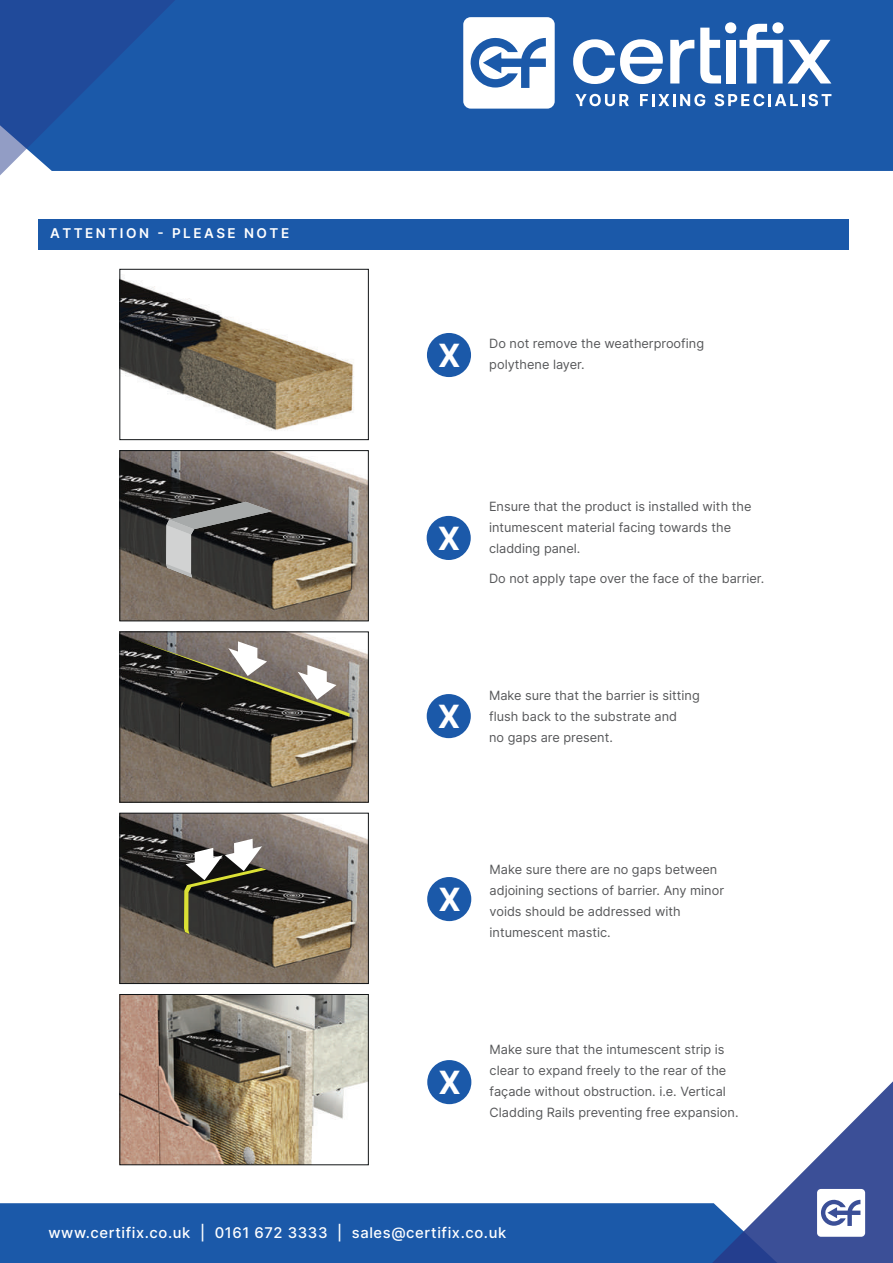
<style>
.page{position:relative;width:893px;height:1263px;background:#fff}
.page>*{position:absolute;margin:0;border:0;box-sizing:border-box;transform-origin:0 0}
.t1{font:700 31.95px "Inter";color:#fff}
.t2{font:500 14.7px "Inter";letter-spacing:.04em;color:#fff}
.t3{font:600 13.5px "Inter";letter-spacing:.185em;color:#fff}
.t4{font:12.75px/21px "Inter";color:#57585a}
</style>
<div class="page">
<div style="left:190px;top:0;width:703px;height:171px;background:#1b59a9"></div>
<div style="left:0;top:1203px;width:697px;height:60px;background:#1b59a9"></div>
<svg style="left:0;top:0;width:190px;height:176px;background:#295ba6"></svg>
<div style="left:38px;top:219px;width:811px;height:30px;background:#1b59a9"></div>
<img style="left:122px;top:996px;width:244px;height:167px">
<div style="left:120px;top:994px;width:248px;height:171px;border:1px solid #111416"></div>
<img style="left:122px;top:278px;width:232px;height:153px">
<div style="left:120px;top:269px;width:248px;height:171px;border:1px solid #111416"></div>
<img style="left:122px;top:452px;width:244px;height:167px">
<div style="left:120px;top:450px;width:248px;height:171px;border:1px solid #111416"></div>
<svg style="left:166px;top:502px;width:106px;height:76px;background:#575756"></svg>
<img style="left:122px;top:634px;width:244px;height:166px">
<svg style="left:130px;top:638px;width:220px;height:79px;background:#5d5953"></svg>
<img style="left:122px;top:815px;width:244px;height:167px">
<div style="left:120px;top:813px;width:248px;height:171px;border:1px solid #111416"></div>
<svg style="left:184px;top:839px;width:83px;height:95px;background:#57564c"></svg>
<div style="left:427px;top:333px;width:44px;height:44px;background:#1b59a9;border-radius:50%"></div>
<div style="left:427px;top:516px;width:44px;height:44px;background:#1b59a9;border-radius:50%"></div>
<div style="left:427px;top:694px;width:44px;height:44px;background:#1b59a9;border-radius:50%"></div>
<div style="left:427px;top:877px;width:44px;height:44px;background:#1b59a9;border-radius:50%"></div>
<div style="left:427px;top:1060px;width:44px;height:44px;background:#1b59a9;border-radius:50%"></div>
<svg style="left:575px;top:94px;width:54px;height:12px"></svg>
<svg style="left:640px;top:94px;width:65px;height:12px"></svg>
<svg style="left:715px;top:94px;width:116px;height:12px"></svg>
<svg style="left:463px;top:17px;width:92px;height:92px"></svg>
<svg style="left:670px;top:40px;width:24px;height:43px"></svg>
<svg style="left:573px;top:39px;width:90px;height:45px"></svg>
<svg style="left:700px;top:22px;width:131px;height:61px"></svg>
<svg style="left:697px;top:1081px;width:196px;height:182px"></svg>
<p class="t3" style="left:50px;top:224px;width:241px">ATTENTION - PLEASE NOTE</p>
<h1 class="t1" style="left:438px;top:332px;width:24px">X</h1>
<p class="t4" style="left:489px;top:332px;width:216px">Do not remove the weatherproofing</p>
<p class="t4" style="left:489px;top:353px;width:97px">polythene layer.</p>
<h1 class="t1" style="left:438px;top:515px;width:24px">X</h1>
<p class="t4" style="left:489px;top:496px;width:264px">Ensure that the product is installed with the intumescent material facing towards the cladding panel.</p>
<p class="t4" style="left:489px;top:567px;width:277px">Do not apply tape over the face of the barrier.</p>
<h1 class="t1" style="left:438px;top:693px;width:24px">X</h1>
<p class="t4" style="left:489px;top:684px;width:212px">Make sure that the barrier is sitting flush back to the substrate and<br>no gaps are present.</p>
<h1 class="t1" style="left:438px;top:876px;width:24px">X</h1>
<p class="t4" style="left:490px;top:858px;width:236px">Make sure there are no gaps between adjoining sections of barrier. Any minor voids should be addressed with intumescent mastic.</p>
<h1 class="t1" style="left:438px;top:1059px;width:24px">X</h1>
<p class="t4" style="left:490px;top:1038px;width:250px">Make sure that the intumescent strip is clear to expand freely to the rear of the façade without obstruction. i.e. Vertical Cladding Rails preventing free expansion.</p>
<p class="t2" style="left:48px;top:1222px;width:459px">www.certifix.co.uk | 0161 672 3333 | sales@certifix.co.uk</p>
</div>
